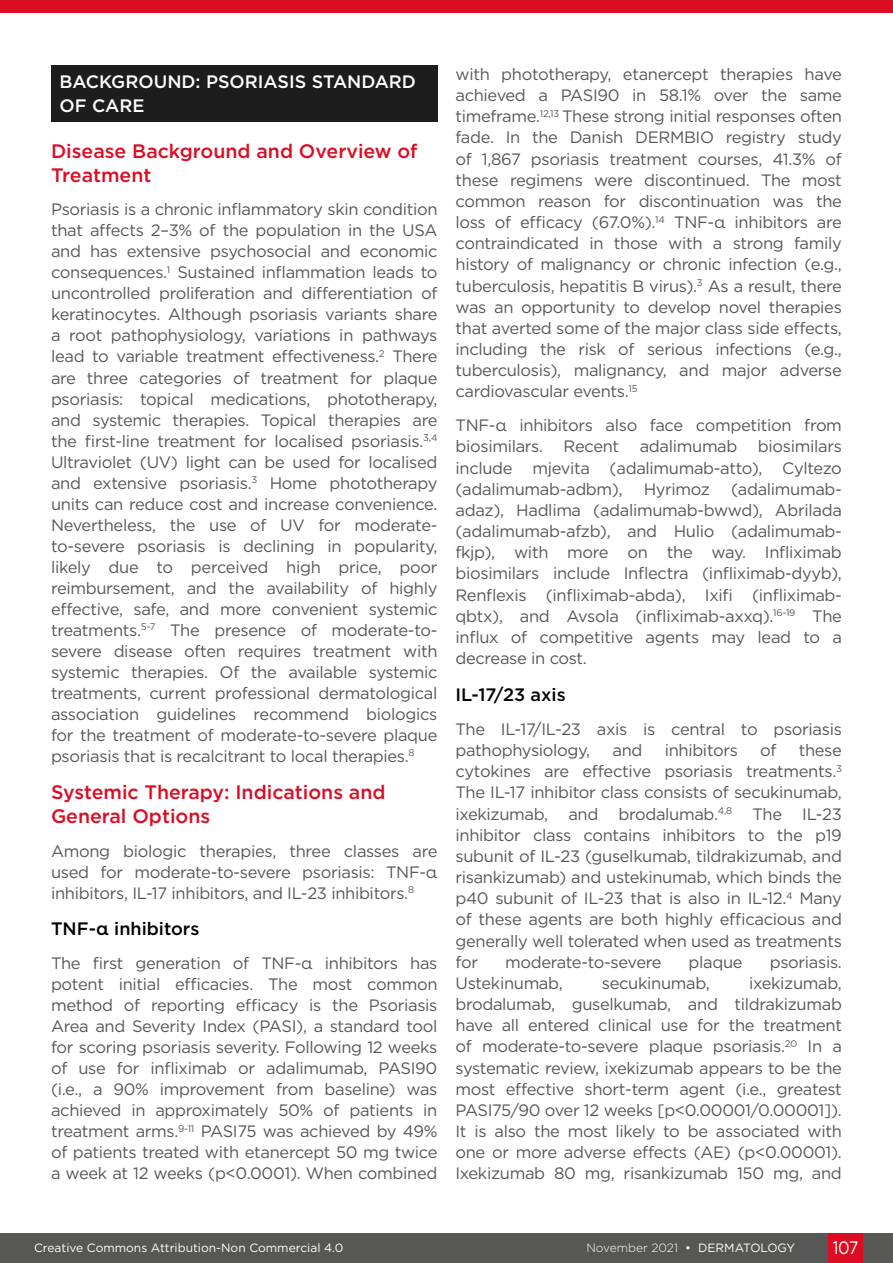
<style>
.page{position:relative;width:893px;height:1263px;background:#fff}
.page>*{position:absolute;margin:0;border:0;box-sizing:border-box;transform-origin:0 0}
.H2__Heading_2{font:500 19.5px/24px "Gotham";color:#dc0c23}
.H1__Heading_1{font:500 18px/24px "Gotham";color:#fff}
.H3__Heading_3{font:500 18px "Gotham";color:#000}
.t1{font:18px "Gotham";color:#fff;scale:.9 1}
.Body_Text__Justifica{font:16.5px/21.1px "Gotham";letter-spacing:-.02em;color:#575756;text-align:justify}
.t2{font:12px "Gotham";color:#fff}
.t3{font:300 12px "Gotham";color:#fff}
.s1{font-weight:400}
</style>
<div class="page">
<div style="left:0;top:1233px;width:893px;height:30px;background:#575756"></div>
<div style="left:829px;top:1233px;width:34px;height:30px;background:#dc0c23"></div>
<div style="left:0;top:0;width:893px;height:13px;background:#dc0c23"></div>
<div style="left:51px;top:65px;width:386px;height:57px;background:#1d1d1d"></div>
<p class="H1__Heading_1" style="left:60px;top:70px;width:358px">BACKGROUND: PSORIASIS STANDARD<br>OF CARE</p>
<p class="H2__Heading_2" style="left:51px;top:138px;width:368px">Disease Background and Overview of<br>Treatment</p>
<p class="Body_Text__Justifica" style="left:51px;top:199px;width:388px">Psoriasis is a chronic inflammatory skin condition that affects 2–3% of the population in the USA and has extensive psychosocial and economic consequences.<sup>1</sup> Sustained inflammation leads to uncontrolled proliferation and differentiation of keratinocytes. Although psoriasis variants share a root pathophysiology, variations in pathways lead to variable treatment effectiveness.<sup>2</sup> There are three categories of treatment for plaque psoriasis: topical medications, phototherapy, and systemic therapies. Topical therapies are the first-line treatment for localised psoriasis.<sup>3,4<br></sup>Ultraviolet (UV) light can be used for localised and extensive psoriasis.<sup>3</sup> Home phototherapy units can reduce cost and increase convenience.<br>Nevertheless, the use of UV for moderate&shy;to-severe psoriasis is declining in popularity, likely due to perceived high price, poor reimbursement, and the availability of highly effective, safe, and more convenient systemic treatments.<sup>5-7</sup> The presence of moderate-to&shy;severe disease often requires treatment with systemic therapies. Of the available systemic treatments, current professional dermatological association guidelines recommend biologics for the treatment of moderate-to-severe plaque psoriasis that is recalcitrant to local therapies.<sup>8</sup></p>
<p class="H2__Heading_2" style="left:51px;top:779px;width:336px">Systemic Therapy: Indications and<br>General Options</p>
<p class="Body_Text__Justifica" style="left:51px;top:840px;width:388px">Among biologic therapies, three classes are used for moderate-to-severe psoriasis: TNF-α inhibitors, IL-17 inhibitors, and IL-23 inhibitors.<sup>8</sup></p>
<p class="H3__Heading_3" style="left:51px;top:917px;width:150px">TNF-α inhibitors</p>
<p class="Body_Text__Justifica" style="left:51px;top:952px;width:388px">The first generation of TNF-α inhibitors has potent initial efficacies. The most common method of reporting efficacy is the Psoriasis Area and Severity Index (PASI), a standard tool for scoring psoriasis severity. Following 12 weeks of use for infliximab or adalimumab, PASI90 (i.e., a 90% improvement from baseline) was achieved in approximately 50% of patients in treatment arms.<sup>9-11</sup> PASI75 was achieved by 49% of patients treated with etanercept 50 mg twice a week at 12 weeks (p&lt;0.0001). When combined</p>
<p class="Body_Text__Justifica" style="left:455px;top:63px;width:388px">with phototherapy, etanercept therapies have achieved a PASI90 in 58.1% over the same timeframe.<sup>12,13</sup> These strong initial responses often fade. In the Danish DERMBIO registry study of 1,867 psoriasis treatment courses, 41.3% of these regimens were discontinued. The most common reason for discontinuation was the loss of efficacy (67.0%).<sup>14</sup> TNF-α inhibitors are contraindicated in those with a strong family history of malignancy or chronic infection (e.g., tuberculosis, hepatitis B virus).<sup>3</sup> As a result, there was an opportunity to develop novel therapies that averted some of the major class side effects, including the risk of serious infections (e.g., tuberculosis), malignancy, and major adverse cardiovascular events.<sup>15</sup></p>
<p class="Body_Text__Justifica" style="left:455px;top:415px;width:388px">TNF-α inhibitors also face competition from biosimilars. Recent adalimumab biosimilars include mjevita (adalimumab-atto), Cyltezo (adalimumab-adbm),</p>
<p class="Body_Text__Justifica" style="left:455px;top:478px;width:388px;text-indent:275px">(adalimumab&shy;adaz), Hadlima (adalimumab-bwwd), Abrilada (adalimumab-afzb), and Hulio (adalimumab&shy;fkjp), with more on the way. Infliximab biosimilars include Inflectra (infliximab-dyyb), Renflexis (infliximab-abda), Ixifi (infliximab&shy;qbtx), and Avsola (infliximab-axxq).<sup>16-19</sup> The influx of competitive agents may lead to a decrease in cost.</p>
<p class="H3__Heading_3" style="left:455px;top:683px;width:112px">IL-17/23 axis</p>
<p class="Body_Text__Justifica" style="left:455px;top:718px;width:388px">The IL-17/IL-23 axis is central to psoriasis pathophysiology,</p>
<p class="Body_Text__Justifica" style="left:644px;top:478px;width:68px">Hyrimoz</p>
<p class="Body_Text__Justifica" style="left:612px;top:739px;width:32px">and</p>
<p class="Body_Text__Justifica" style="left:665px;top:739px;width:75px">inhibitors</p>
<p class="Body_Text__Justifica" style="left:760px;top:739px;width:18px">of</p>
<p class="Body_Text__Justifica" style="left:455px;top:739px;width:388px;text-indent:343px">these cytokines are effective psoriasis treatments.<sup>3<br></sup>The IL-17 inhibitor class consists of secukinumab, ixekizumab, and brodalumab.<sup>4,8</sup> The IL-23 inhibitor class contains inhibitors to the p19 subunit of IL-23 (guselkumab, tildrakizumab, and risankizumab) and ustekinumab, which binds the p40 subunit of IL-23 that is also in IL-12.<sup>4</sup> Many of these agents are both highly efficacious and generally well tolerated when used as treatments for</p>
<p class="Body_Text__Justifica" style="left:505px;top:951px;width:158px">moderate-to-severe</p>
<p class="Body_Text__Justifica" style="left:689px;top:951px;width:56px">plaque</p>
<p class="Body_Text__Justifica" style="left:770px;top:951px;width:74px">psoriasis.</p>
<p class="Body_Text__Justifica" style="left:455px;top:972px;width:109px">Ustekinumab,</p>
<p class="Body_Text__Justifica" style="left:602px;top:972px;width:109px">secukinumab,</p>
<p class="Body_Text__Justifica" style="left:455px;top:972px;width:388px;text-indent:294px">ixekizumab, brodalumab, guselkumab, and tildrakizumab have all entered clinical use for the treatment of moderate-to-severe plaque psoriasis.<sup>20</sup> In a systematic review, ixekizumab appears to be the most effective short-term agent (i.e., greatest PASI75/90 over 12 weeks [p&lt;0.00001/0.00001]).<br>It is also the most likely to be associated with one or more adverse effects (AE) (p&lt;0.00001).<br>Ixekizumab 80 mg, risankizumab 150 mg, and</p>
<p class="t2" style="left:34px;top:1240px;width:311px">Creative Commons Attribution-Non Commercial 4.0</p>
<p class="t3" style="left:586px;top:1240px;width:210px">November 2021 <span class="s1">• DERMATOLOGY</span></p>
<p class="t1" style="left:833px;top:1236px;width:30px">107</p>
</div>
